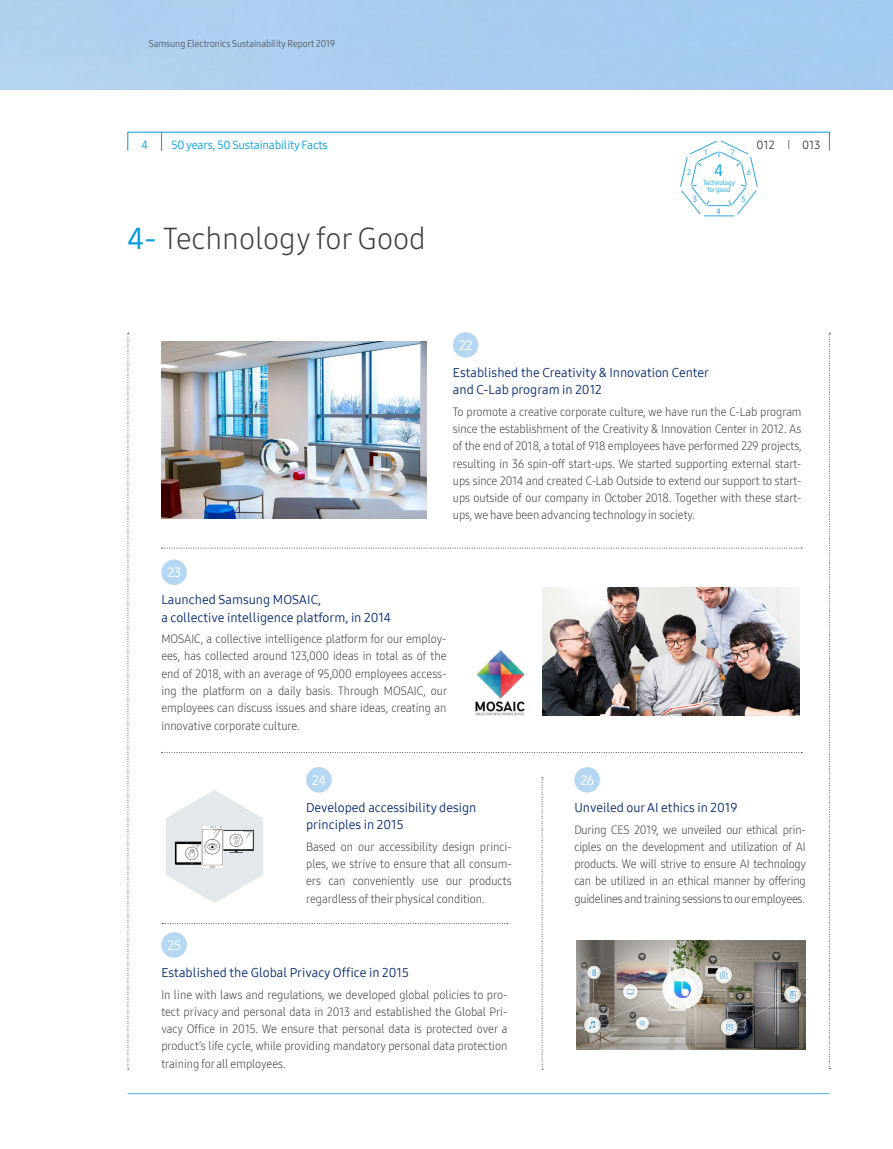
<style>
.page{position:relative;width:893px;height:1149px;background:#fff}
.page>*{position:absolute;margin:0;border:0;box-sizing:border-box;transform-origin:0 0}
.t1{font:30px "Samsung One Korean OTF 300";color:#3e3a39}
.t2{font:16.5px "Samsung One Korean OTF 400";color:#009cdc}
.t3{font:13.5px "Samsung One Korean OTF 500";letter-spacing:-.02em;color:#fff}
.t4{font:12.75px/17.2px "Samsung One 400";color:#002870}
.t5{font:12px/17.2px "Samsung One 300 C";letter-spacing:-.005em;color:#3e3a39;text-align:justify}
.t6{font:11.7px "Samsung One Korean OTF 400";letter-spacing:-.02em;color:#009cdc}
.t7{font:11.7px "Samsung One Korean OTF 400";color:#3e3a39}
.t8{font:9.75px "Samsung One 300 C";color:#3e3a39}
.t9{font:8.7px "Samsung One Korean OTF 400";color:#3e3a39;scale:1.33 1}
.t10{font:7.8px "Samsung One Korean OTF 400";color:#009cdc}
.t11{font:6.6px/7.5px "Samsung One Korean OTF 400";letter-spacing:-.02em;color:#009cdc;text-align:center}
.s1{font-family:"Samsung One Korean OTF 500";color:#009cdc}
</style>
<div class="page">
<img style="left:475px;top:650px;width:50px;height:66px">
<div style="left:161px;top:559px;width:26px;height:26px;background:#b6d7f2;border-radius:50%"></div>
<div style="left:306px;top:766px;width:26px;height:26px;background:#b6d7f2;border-radius:50%"></div>
<div style="left:453px;top:332px;width:25px;height:25px;background:#b6d7f2;border-radius:50%"></div>
<svg style="left:128px;top:333px;width:1px;height:736px"></svg>
<svg style="left:542px;top:777px;width:1px;height:292px"></svg>
<svg style="left:829px;top:333px;width:2px;height:734px"></svg>
<svg style="left:161px;top:132px;width:1px;height:19px"></svg>
<hr style="left:128px;top:1092px;width:701px;height:1px;background:#4fafe3">
<div style="left:161px;top:931px;width:26px;height:26px;background:#b6d7f2;border-radius:50%"></div>
<div style="left:574px;top:766px;width:26px;height:26px;background:#b6d7f2;border-radius:50%"></div>
<svg style="left:680px;top:140px;width:78px;height:76px"></svg>
<svg style="left:162px;top:547px;width:640px;height:1px"></svg>
<img style="left:161px;top:341px;width:266px;height:177px">
<img style="left:542px;top:587px;width:257px;height:128px">
<svg style="left:166px;top:790px;width:97px;height:112px"></svg>
<img style="left:170px;top:819px;width:90px;height:54px">
<img style="left:577px;top:940px;width:229px;height:109px">
<p class="t8" style="left:149px;top:37px;width:188px">Samsung Electronics Sustainability Report 2019</p>
<p class="t6" style="left:142px;top:137px;width:8px">4</p>
<p class="t6" style="left:172px;top:137px;width:158px">50 years, 50 Sustainability Facts</p>
<h1 class="t1" style="left:128px;top:218px;width:300px"><span class="s1">4-</span> Technology for Good</h1>
<p class="t9" style="left:787px;top:138px;width:4px">|</p>
<p class="t7" style="left:756px;top:137px;width:20px">012</p>
<p class="t7" style="left:802px;top:137px;width:20px">013</p>
<p class="t10" style="left:704px;top:147px;width:5px">1</p>
<p class="t10" style="left:731px;top:147px;width:5px">7</p>
<p class="t11" style="left:703px;top:178px;width:33px">Technology for good</p>
<p class="t10" style="left:687px;top:167px;width:6px">2</p>
<h2 class="t2" style="left:714px;top:159px;width:11px">4</h2>
<p class="t10" style="left:693px;top:194px;width:6px">3</p>
<p class="t10" style="left:716px;top:206px;width:6px">4</p>
<p class="t10" style="left:747px;top:167px;width:6px">6</p>
<p class="t10" style="left:741px;top:193px;width:6px">5</p>
<p class="t3" style="left:459px;top:336px;width:15px">22</p>
<p class="t4" style="left:453px;top:364px;width:258px">Established the Creativity &amp; Innovation Center and C-Lab program in 2012</p>
<p class="t5" style="left:453px;top:403px;width:350px">To promote a creative corporate culture, we have run the C-Lab program since the establishment of the Creativity &amp; Innovation Center in 2012. As of the end of 2018, a total of 918 employees have performed 229 projects, resulting in 36 spin-off start-ups. We started supporting external start&shy;ups since 2014 and created C-Lab Outside to extend our support to start&shy;ups outside of our company in October 2018. Together with these start&shy;ups, we have been advancing technology in society.</p>
<p class="t3" style="left:167px;top:563px;width:16px">23</p>
<p class="t4" style="left:161px;top:591px;width:231px">Launched Samsung MOSAIC,<br>a collective intelligence platform, in 2014</p>
<p class="t5" style="left:161px;top:630px;width:287px">MOSAIC, a collective intelligence platform for our employ&shy;ees, has collected around 123,000 ideas in total as of the end of 2018, with an average of 95,000 employees access&shy;ing the platform on a daily basis. Through MOSAIC, our employees can discuss issues and share ideas, creating an innovative corporate culture.</p>
<p class="t3" style="left:312px;top:770px;width:16px">24</p>
<p class="t4" style="left:306px;top:798px;width:172px">Developed accessibility design principles in 2015</p>
<p class="t5" style="left:306px;top:837px;width:207px">Based on our accessibility design princi&shy;ples, we strive to ensure that all consum&shy;ers can conveniently use our products regardless of their physical condition.</p>
<p class="t3" style="left:167px;top:935px;width:15px">25</p>
<p class="t4" style="left:161px;top:963px;width:249px">Established the Global Privacy Office in 2015</p>
<p class="t5" style="left:161px;top:985px;width:348px">In line with laws and regulations, we developed global policies to pro&shy;tect privacy and personal data in 2013 and established the Global Pri&shy;vacy Office in 2015. We ensure that personal data is protected over a product’s life cycle, while providing mandatory personal data protection training for all employees.</p>
<p class="t3" style="left:581px;top:770px;width:15px">26</p>
<p class="t4" style="left:574px;top:798px;width:165px">Unveiled our AI ethics in 2019</p>
<p class="t5" style="left:574px;top:820px;width:233px">During CES 2019, we unveiled our ethical prin&shy;ciples on the development and utilization of AI products. We will strive to ensure AI technology can be utilized in an ethical manner by offering guidelines and training sessions to our employees.</p>
</div>
